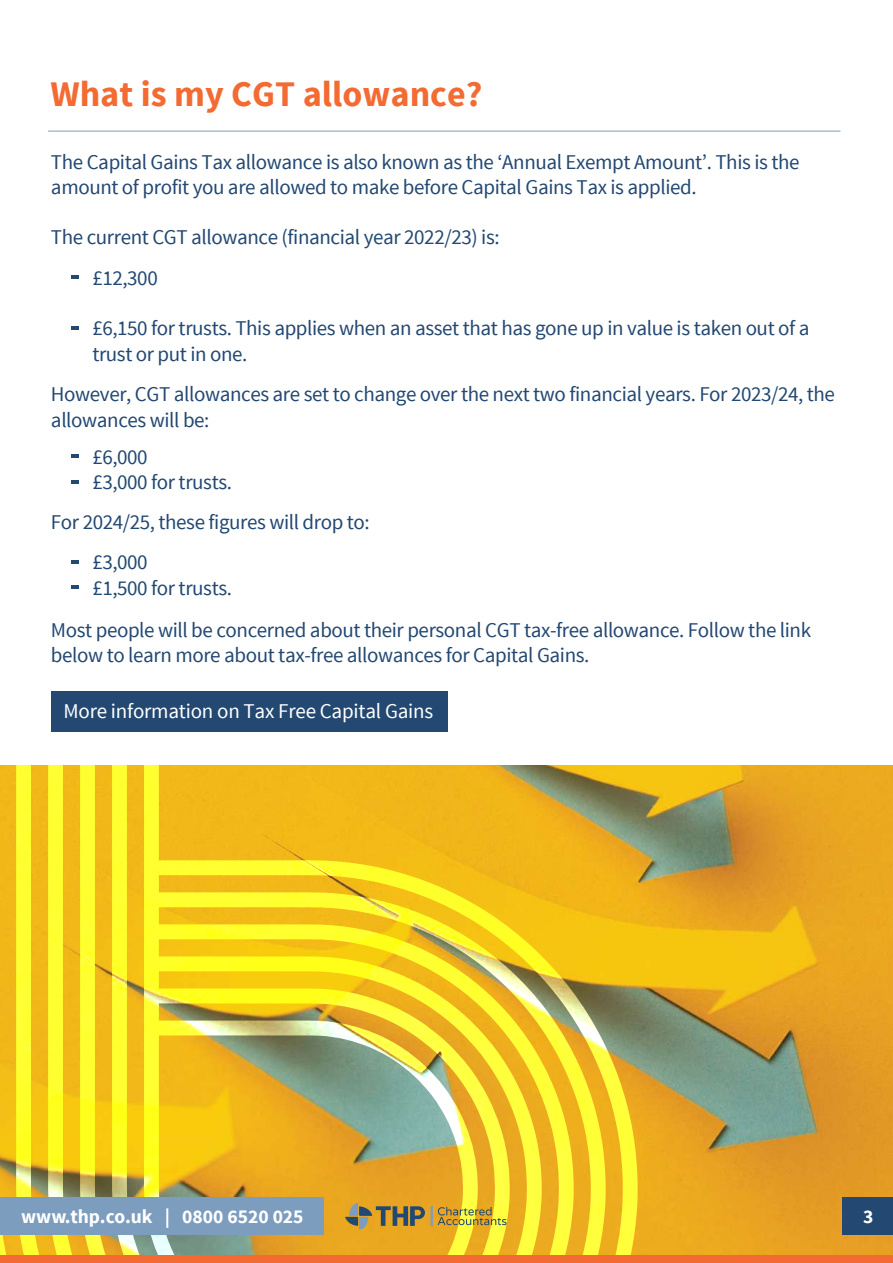
<style>
.page{position:relative;width:893px;height:1263px;background:#fff}
.page>*{position:absolute;margin:0;border:0;box-sizing:border-box;transform-origin:0 0}
.t1{font:700 36px "Source Sans Pro";color:#f36b33}
.t2{font:21px/25.2px "Source Sans Pro";letter-spacing:-.02em;color:#234872}
.t3{font:21px "Source Sans Pro";letter-spacing:-.01em;color:#fff}
.t4{font:700 19.5px "Source Sans Pro";color:#fff}
</style>
<div class="page">
<img style="left:638px;top:765px;width:255px;height:491px">
<svg style="left:0;top:765px;width:638px;height:491px"></svg>
<svg style="left:16px;top:765px;width:590px;height:491px"></svg>
<svg style="left:48px;top:765px;width:526px;height:491px"></svg>
<svg style="left:80px;top:765px;width:462px;height:491px"></svg>
<svg style="left:112px;top:765px;width:398px;height:491px"></svg>
<svg style="left:144px;top:765px;width:334px;height:491px"></svg>
<hr style="left:48px;top:131px;width:792px;height:1px;background:#7d9dbf">
<svg style="left:72px;top:276px;width:7px;height:3px"></svg>
<svg style="left:72px;top:326px;width:7px;height:3px"></svg>
<svg style="left:72px;top:454px;width:7px;height:4px"></svg>
<svg style="left:72px;top:480px;width:7px;height:3px"></svg>
<svg style="left:72px;top:560px;width:7px;height:3px"></svg>
<svg style="left:72px;top:586px;width:7px;height:3px"></svg>
<div style="left:51px;top:691px;width:396px;height:41px;background:#234872"></div>
<div style="left:0;top:1256px;width:893px;height:7px;background:#f36b33"></div>
<div style="left:843px;top:1197px;width:50px;height:38px;background:#234872"></div>
<div style="left:0;top:1197px;width:324px;height:38px;background:#7d9dbf"></div>
<svg style="left:438px;top:1207px;width:69px;height:18px"></svg>
<hr style="left:431px;top:1206px;width:2px;height:20px;background:#7d9dbf">
<svg style="left:376px;top:1206px;width:49px;height:20px"></svg>
<svg style="left:359px;top:1206px;width:13px;height:10px"></svg>
<svg style="left:345px;top:1202px;width:23px;height:28px"></svg>
<h1 class="t1" style="left:50px;top:71px;width:433px">What is my CGT allowance?</h1>
<p class="t2" style="left:51px;top:149px;width:750px">The Capital Gains Tax allowance is also known as the ‘Annual Exempt Amount’. This is the amount of profit you are allowed to make before Capital Gains Tax is applied.</p>
<p class="t2" style="left:51px;top:225px;width:450px">The current CGT allowance (financial year 2022/23) is:</p>
<p class="t2" style="left:92px;top:266px;width:67px">£12,300</p>
<p class="t2" style="left:92px;top:316px;width:719px">£6,150 for trusts. This applies when an asset that has gone up in value is taken out of a trust or put in one.</p>
<p class="t2" style="left:51px;top:382px;width:785px">However, CGT allowances are set to change over the next two financial years. For 2023/24, the allowances will be:</p>
<p class="t2" style="left:92px;top:445px;width:141px">£6,000<br>£3,000 for trusts.</p>
<p class="t2" style="left:92px;top:501px;width:279px;line-height:40.8px;text-indent:-41px">For 2024/25, these figures will drop to: £3,000</p>
<p class="t2" style="left:92px;top:575px;width:141px">£1,500 for trusts.</p>
<p class="t2" style="left:51px;top:618px;width:762px">Most people will be concerned about their personal CGT tax-free allowance. Follow the link below to learn more about tax-free allowances for Capital Gains.</p>
<p class="t3" style="left:64px;top:698px;width:371px">More information on Tax Free Capital Gains</p>
<p class="t4" style="left:21px;top:1204px;width:284px">www.thp.co.uk | 0800 6520 025</p>
<p class="t4" style="left:863px;top:1203px;width:12px">3</p>
</div>
